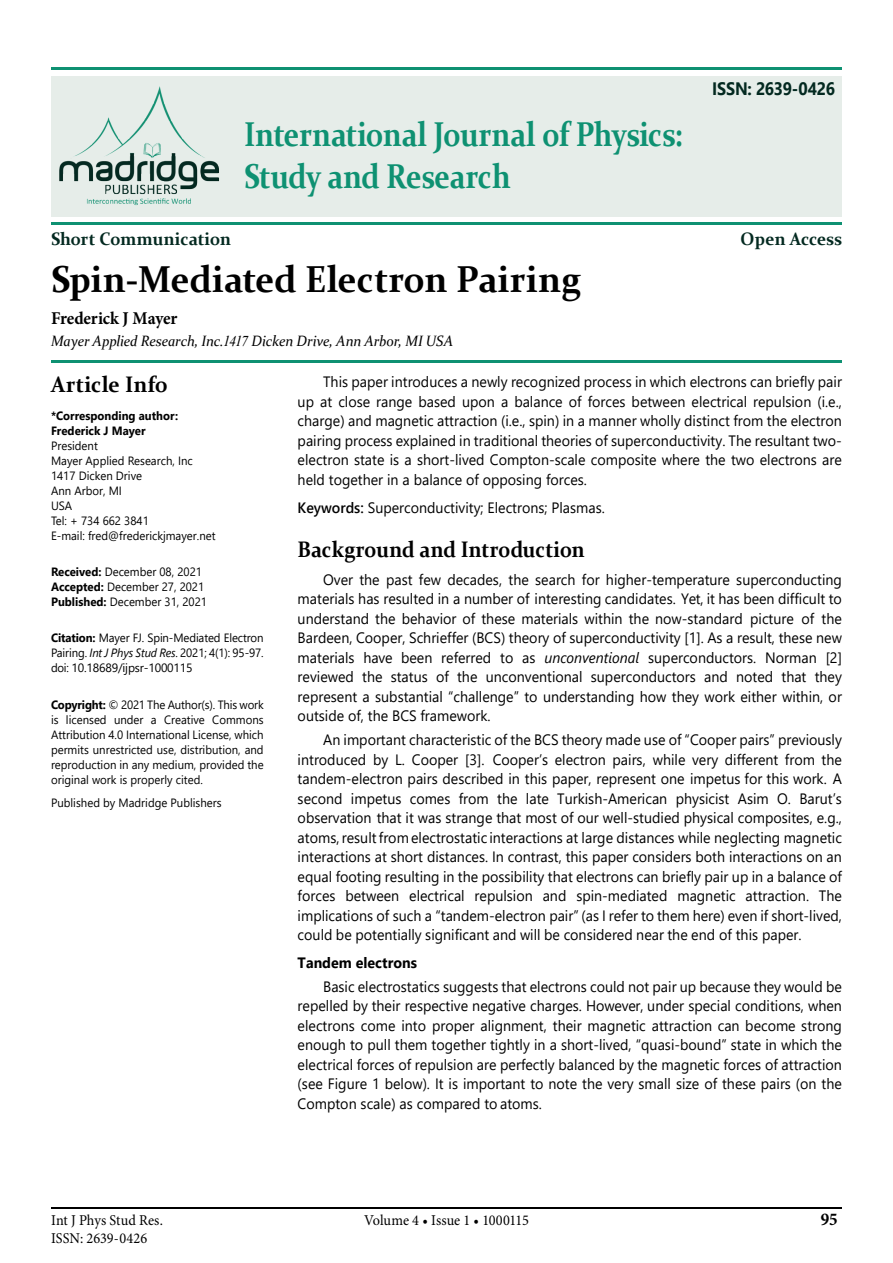
<style>
.page{position:relative;width:893px;height:1263px;background:#fff}
.page>*{position:absolute;margin:0;border:0;box-sizing:border-box;transform-origin:0 0}
.t1{font:700 37.5px "Constantia";letter-spacing:-.005em;color:#000;scale:.95 1}
.t2{font:700 34.5px/42px "Constantia";letter-spacing:-.01em;color:#0e9172;scale:.85 1}
.MainHeading{font:700 22.5px "Constantia";letter-spacing:.005em;color:#000;scale:.9 1}
.MainHeading-2{font:700 22.5px "Constantia";letter-spacing:.005em;color:#000;scale:.95 1}
.t3{font:700 18px "Constantia";letter-spacing:-.005em;color:#032920;scale:.95 1}
.AuthorNames{font:700 18px "Minion Pro";letter-spacing:-.01em;color:#000;scale:.95 1}
.t4{font:700 18px "Segoe UI";letter-spacing:-.015em;color:#032920;scale:.9 1}
.BodyText2ndPara{font:15px/19.5px "Segoe UI";color:#000;text-align:justify;scale:.95 1}
.BodyText1stPara{font:15px/19.5px "Segoe UI";color:#000;text-align:justify;scale:.95 1}
.Affiliations{font:italic 15px "Constantia";letter-spacing:-.005em;color:#000;scale:.95 1}
.t5{font:15px "Minion Pro";color:#000;scale:.95 1}
.BodyText{font:15px "Segoe UI";color:#000;scale:.95 1}
.SubHeading{font:700 15px "Segoe UI";color:#000;scale:.95 1}
.t6{font:12px/15px "Segoe UI";color:#000;scale:.95 1}
.t7{font:700 12px "Segoe UI";color:#000;scale:.95 1}
.s1{font-family:"Times New Roman"}
.s2{font-weight:700}
.s3{font-style:italic}
.s4{font-weight:600}
</style>
<div class="page">
<hr style="left:51px;top:1208px;width:791px;height:1px;background:#000">
<div style="left:51px;top:76px;width:791px;height:140px;background:#e6ede9"></div>
<hr style="left:51px;top:223px;width:791px;height:2px;background:#0e9172">
<hr style="left:51px;top:68px;width:791px;height:2px;background:#0e9172">
<img style="left:59px;top:86px;width:160px;height:120px">
<hr style="left:51px;top:360px;width:791px;height:2px;background:#0e9172">
<p class="t2" style="left:244px;top:112px;width:518px">International Journal of Physics:<br>Study and Research</p>
<p class="t4" style="left:712px;top:71px;width:138px">ISSN: 2639-0426</p>
<p class="t3" style="left:51px;top:226px;width:191px">Short Communication</p>
<p class="t3" style="left:741px;top:226px;width:108px">Open Access</p>
<p class="t1" style="left:51px;top:253px;width:559px">Spin-Mediated Electron Pairing</p>
<p class="AuthorNames" style="left:51px;top:305px;width:134px">Frederick J Mayer</p>
<p class="Affiliations" style="left:51px;top:330px;width:425px">Mayer Applied Research, Inc.<span class="s1">1417</span> Dicken Drive, Ann Arbor, MI USA</p>
<p class="MainHeading-2" style="left:51px;top:369px;width:125px">Article Info</p>
<p class="t7" style="left:51px;top:404px;width:135px">*Corresponding author:</p>
<p class="t7" style="left:51px;top:419px;width:101px">Frederick J Mayer</p>
<p class="t6" style="left:51px;top:437px;width:51px">President</p>
<p class="t6" style="left:51px;top:452px;width:151px">Mayer Applied Research, Inc</p>
<p class="t6" style="left:51px;top:467px;width:97px">1417 Dicken Drive</p>
<p class="t6" style="left:51px;top:482px;width:76px">Ann Arbor, MI</p>
<p class="t6" style="left:51px;top:497px;width:24px">USA</p>
<p class="t6" style="left:51px;top:512px;width:104px">Tel: + 734 662 3841</p>
<p class="t6" style="left:51px;top:527px;width:175px">E-mail: fred@frederickjmayer.net</p>
<p class="t6" style="left:51px;top:563px;width:160px"><span class="s2">Received:</span> December 08, 2021</p>
<p class="t6" style="left:51px;top:578px;width:163px"><span class="s2">Accepted:</span> December 27, 2021</p>
<p class="t6" style="left:51px;top:593px;width:166px"><span class="s2">Published:</span> December 31, 2021</p>
<p class="t6" style="left:51px;top:629px;width:225px"><span class="s2">Citation:</span> Mayer FJ. Spin-Mediated Electron<br>Pairing. <span class="s3">Int J Phys Stud Res</span>. 2021; 4(1): 95-97.</p>
<p class="t6" style="left:51px;top:659px;width:151px">doi: 10.18689/ijpsr-1000115</p>
<p class="t6" style="left:51px;top:696px;width:225px;text-align:justify"><span class="s2">Copyright:</span> © 2021 The Author(s). This work is licensed under a Creative Commons Attribution 4.0 International License, which permits unrestricted use, distribution, and reproduction in any medium, provided the original work is properly cited.</p>
<p class="t6" style="left:51px;top:794px;width:181px">Published by Madridge Publishers</p>
<p class="BodyText1stPara" style="left:298px;top:371px;width:574px;text-indent:26px">This paper introduces a newly recognized process in which electrons can briefly pair up at close range based upon a balance of forces between electrical repulsion (i.e., charge) and magnetic attraction (i.e., spin) in a manner wholly distinct from the electron pairing process explained in traditional theories of superconductivity. The resultant two&shy;electron state is a short-lived Compton-scale composite where the two electrons are held together in a balance of opposing forces.</p>
<p class="BodyText" style="left:298px;top:493px;width:325px"><span class="s4">Keywords:</span> Superconductivity; Electrons; Plasmas.</p>
<p class="MainHeading" style="left:298px;top:534px;width:321px">Background and Introduction</p>
<p class="BodyText1stPara" style="left:298px;top:568px;width:574px;text-indent:26px">Over the past few decades, the search for higher-temperature superconducting materials has resulted in a number of interesting candidates. Yet, it has been difficult to understand the behavior of these materials within the now-standard picture of the Bardeen, Cooper, Schrieffer (BCS) theory of superconductivity [1]. As a result, these new materials have been referred to as <span class="s3">unconventional</span> superconductors. Norman [2] reviewed the status of the unconventional superconductors and noted that they represent a substantial “challenge” to understanding how they work either within, or outside of, the BCS framework.</p>
<p class="BodyText2ndPara" style="left:298px;top:729px;width:574px;text-indent:26px">An important characteristic of the BCS theory made use of “Cooper pairs” previously introduced by L. Cooper [3]. Cooper’s electron pairs, while very different from the tandem-electron pairs described in this paper, represent one impetus for this work. A second impetus comes from the late Turkish-American physicist Asim O. Barut’s observation that it was strange that most of our well-studied physical composites, e.g., atoms, result from electrostatic interactions at large distances while neglecting magnetic interactions at short distances. In contrast, this paper considers both interactions on an equal footing resulting in the possibility that electrons can briefly pair up in a balance of forces between electrical repulsion and spin-mediated magnetic attraction. The implications of such a “tandem-electron pair” (as I refer to them here) even if short-lived, could be potentially significant and will be considered near the end of this paper.</p>
<p class="SubHeading" style="left:298px;top:949px;width:127px">Tandem electrons</p>
<p class="BodyText2ndPara" style="left:298px;top:975px;width:574px;text-indent:26px">Basic electrostatics suggests that electrons could not pair up because they would be repelled by their respective negative charges. However, under special conditions, when electrons come into proper alignment, their magnetic attraction can become strong enough to pull them together tightly in a short-lived, “quasi-bound” state in which the electrical forces of repulsion are perfectly balanced by the magnetic forces of attraction (see Figure 1 below). It is important to note the very small size of these pairs (on the Compton scale) as compared to atoms.</p>
<p class="t5" style="left:51px;top:1210px;width:119px">Int J Phys Stud Res.</p>
<p class="t5" style="left:364px;top:1210px;width:175px">Volume 4 • Issue 1 • 1000115</p>
<p class="AuthorNames" style="left:821px;top:1206px;width:19px">95</p>
<p class="t5" style="left:51px;top:1228px;width:103px">ISSN: 2639-0426</p>
</div>
